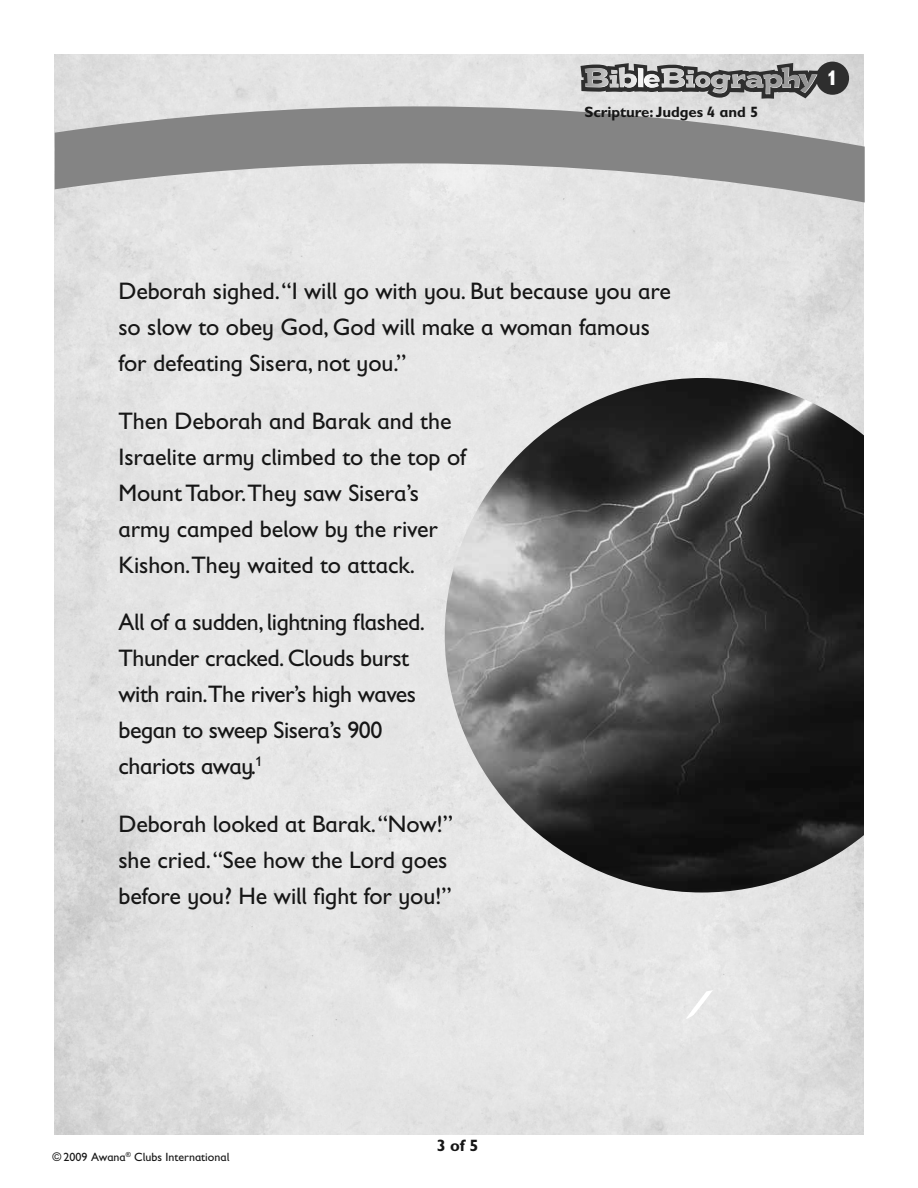
<style>
.page{position:relative;width:918px;height:1188px;background:#fff}
.page>*{position:absolute;margin:0;border:0;box-sizing:border-box;transform-origin:0 0}
.t1{font:24px/36px "Gill Sans Infant Std";letter-spacing:-.005em;color:#161616}
.t2{font:700 21px "Gill Sans Infant Std";color:#fff}
.t3{font:700 16.5px "Gill Sans Infant Std";color:#161616}
.t4{font:700 15px "Gill Sans Infant Std";letter-spacing:-.005em;color:#161616}
.t5{font:12px "Gill Sans Infant";color:#161616}
</style>
<div class="page">
<img style="left:54px;top:54px;width:810px;height:1081px">
<svg style="left:686px;top:990px;width:27px;height:29px"></svg>
<img style="left:445px;top:378px;width:419px;height:515px">
<svg style="left:55px;top:106px;width:810px;height:96px;fill:#848484"></svg>
<div style="left:816px;top:62px;width:33px;height:33px;background:#2e2e2e;border-radius:50%"></div>
<svg style="left:580px;top:63px;width:243px;height:36px"></svg>
<p class="t4" style="left:585px;top:106px;width:175px">Scripture: Judges 4 and 5</p>
<p class="t1" style="left:118px;top:276px;width:554px">Deborah sighed. “I will go with you. But because you are so slow to obey God, God will make a woman famous for defeating Sisera, not you.”</p>
<p class="t1" style="left:118px;top:405px;width:349px">Then Deborah and Barak and the<br>Israelite army climbed to the top of<br>Mount Tabor.They saw Sisera’s army camped below by the river<br>Kishon.They waited to attack.</p>
<p class="t1" style="left:118px;top:607px;width:308px">All of a sudden, lightning flashed.<br>Thunder cracked. Clouds burst with rain.The river’s high waves began to sweep Sisera’s 900 chariots away.<sup>1</sup></p>
<p class="t1" style="left:118px;top:809px;width:336px">Deborah looked at Barak. “Now!” she cried. “See how the Lord goes before you? He will fight for you!”</p>
<p class="t2" style="left:827px;top:70px;width:13px">1</p>
<p class="t5" style="left:53px;top:1153px;width:178px">© 2009 Awana<sup>®</sup> Clubs International</p>
<p class="t3" style="left:437px;top:1140px;width:43px">3 of 5</p>
</div>
